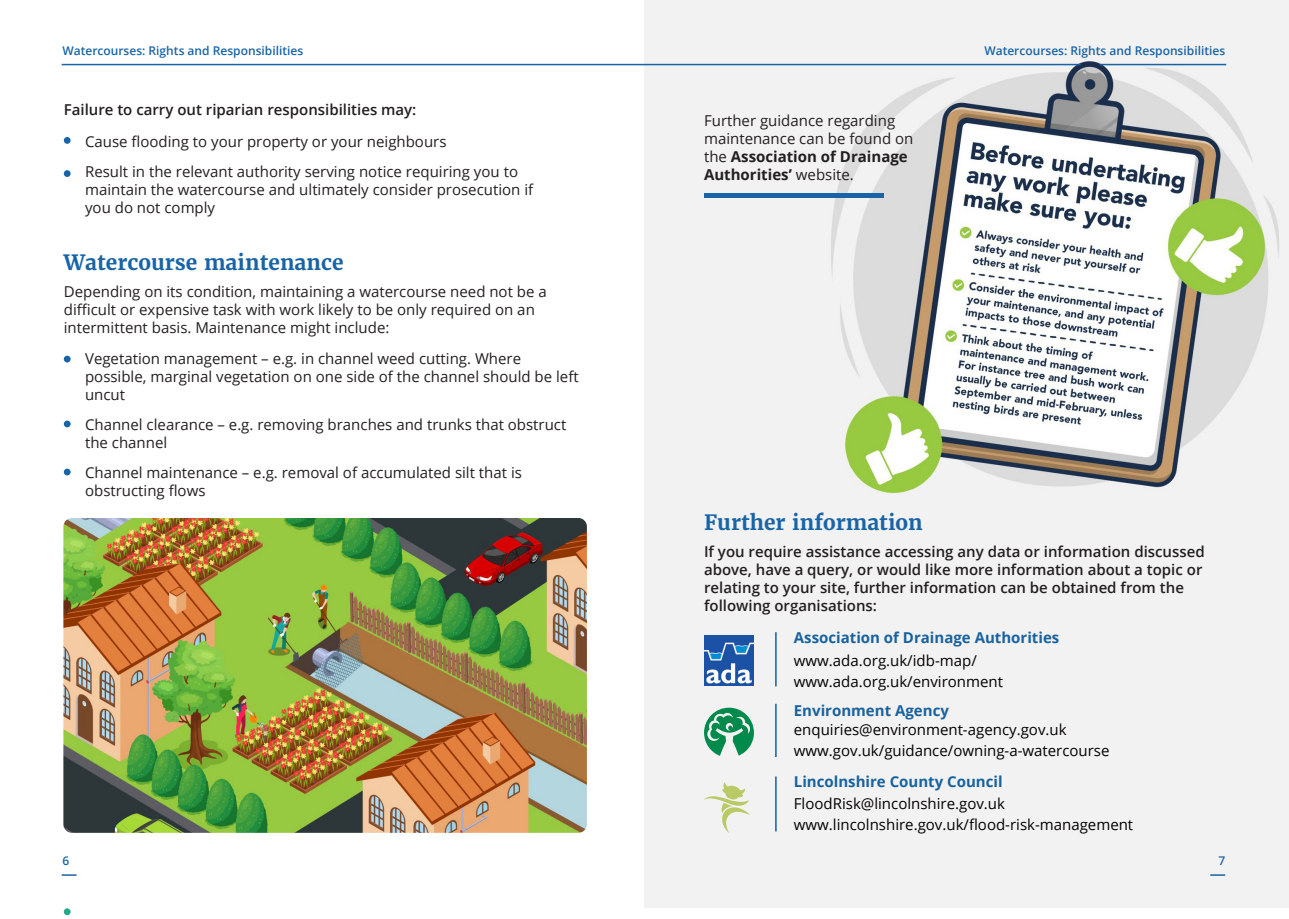
<style>
.page{position:relative;width:1289px;height:919px;background:#fff}
.page>*{position:absolute;margin:0;border:0;box-sizing:border-box;transform-origin:0 0}
.t1{font:700 21px "Merriweather";color:#1864a7}
.t2{font:15px/18px "Open Sans";color:#231f20}
.t3{font:600 15px/18px "Open Sans";color:#231f20}
.t4{font:15px "Open Sans";color:#030102}
.t5{font:700 15px "Open Sans";color:#1862a0}
.t6{font:600 12px "Open Sans";color:#1864a7}
.t7{font:600 12px "Open Sans";color:#1e64a9}
.s1{font-weight:700}
</style>
<div class="page">
<div style="left:644px;top:0;width:644px;height:907px;background:#f2f2f2"></div>
<img style="left:810px;top:61px;width:469px;height:433px">
<hr style="left:62px;top:64px;width:1018px;height:1px;background:#1864a7">
<hr style="left:1099px;top:64px;width:127px;height:1px;background:#1864a7">
<svg style="left:1210px;top:874px;width:15px;height:1px"></svg>
<div style="left:64px;top:355px;width:7px;height:7px;background:#1864a7;border-radius:50%"></div>
<div style="left:64px;top:137px;width:7px;height:7px;background:#1864a7;border-radius:50%"></div>
<div style="left:64px;top:170px;width:7px;height:7px;background:#1864a7;border-radius:50%"></div>
<div style="left:64px;top:420px;width:7px;height:7px;background:#1864a7;border-radius:50%"></div>
<div style="left:64px;top:468px;width:7px;height:7px;background:#1864a7;border-radius:50%"></div>
<div style="left:64px;top:908px;width:7px;height:7px;background:#24a98c;border-radius:50%"></div>
<hr style="left:775px;top:632px;width:1px;height:54px;background:#1864a7">
<hr style="left:775px;top:703px;width:1px;height:54px;background:#1864a7">
<hr style="left:775px;top:776px;width:1px;height:55px;background:#1864a7">
<svg style="left:704px;top:782px;width:46px;height:50px"></svg>
<svg style="left:704px;top:707px;width:50px;height:48px"></svg>
<img style="left:704px;top:635px;width:50px;height:50px">
<svg style="left:62px;top:874px;width:15px;height:1px"></svg>
<img style="left:63px;top:518px;width:524px;height:314px">
<div style="left:704px;top:193px;width:179px;height:5px;background:#1864a7"></div>
<p class="t6" style="left:62px;top:42px;width:242px">Watercourses: Rights and Responsibilities</p>
<p class="t3" style="left:64px;top:100px;width:354px">Failure to carry out riparian responsibilities may:</p>
<p class="t2" style="left:85px;top:132px;width:363px">Cause flooding to your property or your neighbours</p>
<p class="t2" style="left:85px;top:162px;width:434px">Result in the relevant authority serving notice requiring you to</p>
<p class="t2" style="left:85px;top:180px;width:449px">maintain the watercourse and ultimately consider prosecution if</p>
<p class="t2" style="left:85px;top:198px;width:132px">you do not comply</p>
<p class="t1" style="left:64px;top:248px;width:281px">Watercourse maintenance</p>
<p class="t2" style="left:64px;top:282px;width:484px">Depending on its condition, maintaining a watercourse need not be a difficult or expensive task with work likely to be only required on an intermittent basis. Maintenance might include:</p>
<p class="t2" style="left:85px;top:348px;width:495px">Vegetation management – e.g. in channel weed cutting. Where possible, marginal vegetation on one side of the channel should be left uncut</p>
<p class="t2" style="left:85px;top:414px;width:483px">Channel clearance – e.g. removing branches and trunks that obstruct the channel</p>
<p class="t2" style="left:85px;top:462px;width:438px">Channel maintenance – e.g. removal of accumulated silt that is obstructing flows</p>
<p class="t6" style="left:62px;top:852px;width:8px">6</p>
<p class="t2" style="left:704px;top:111px;width:211px">Further guidance regarding maintenance can be found on the <span class="s1">Association of Drainage<br>Authorities’</span> website.</p>
<p class="t6" style="left:984px;top:42px;width:242px">Watercourses: Rights and Responsibilities</p>
<p class="t1" style="left:704px;top:509px;width:220px">Further information</p>
<p class="t3" style="left:704px;top:542px;width:502px">If you require assistance accessing any data or information discussed above, have a query, or would like more information about a topic or relating to your site, further information can be obtained from the following organisations:</p>
<p class="t5" style="left:794px;top:627px;width:267px">Association of Drainage Authorities</p>
<p class="t4" style="left:794px;top:649px;width:184px">www.ada.org.uk/idb-map/</p>
<p class="t4" style="left:794px;top:670px;width:211px">www.ada.org.uk/environment</p>
<p class="t5" style="left:794px;top:699px;width:156px">Environment Agency</p>
<p class="t4" style="left:794px;top:719px;width:274px">enquiries@environment-agency.gov.uk</p>
<p class="t4" style="left:794px;top:740px;width:317px">www.gov.uk/guidance/owning-a-watercourse</p>
<p class="t5" style="left:794px;top:770px;width:210px">Lincolnshire County Council</p>
<p class="t4" style="left:794px;top:793px;width:212px">FloodRisk@lincolnshire.gov.uk</p>
<p class="t4" style="left:794px;top:814px;width:341px">www.lincolnshire.gov.uk/flood-risk-management</p>
<p class="t7" style="left:1218px;top:852px;width:8px">7</p>
</div>
